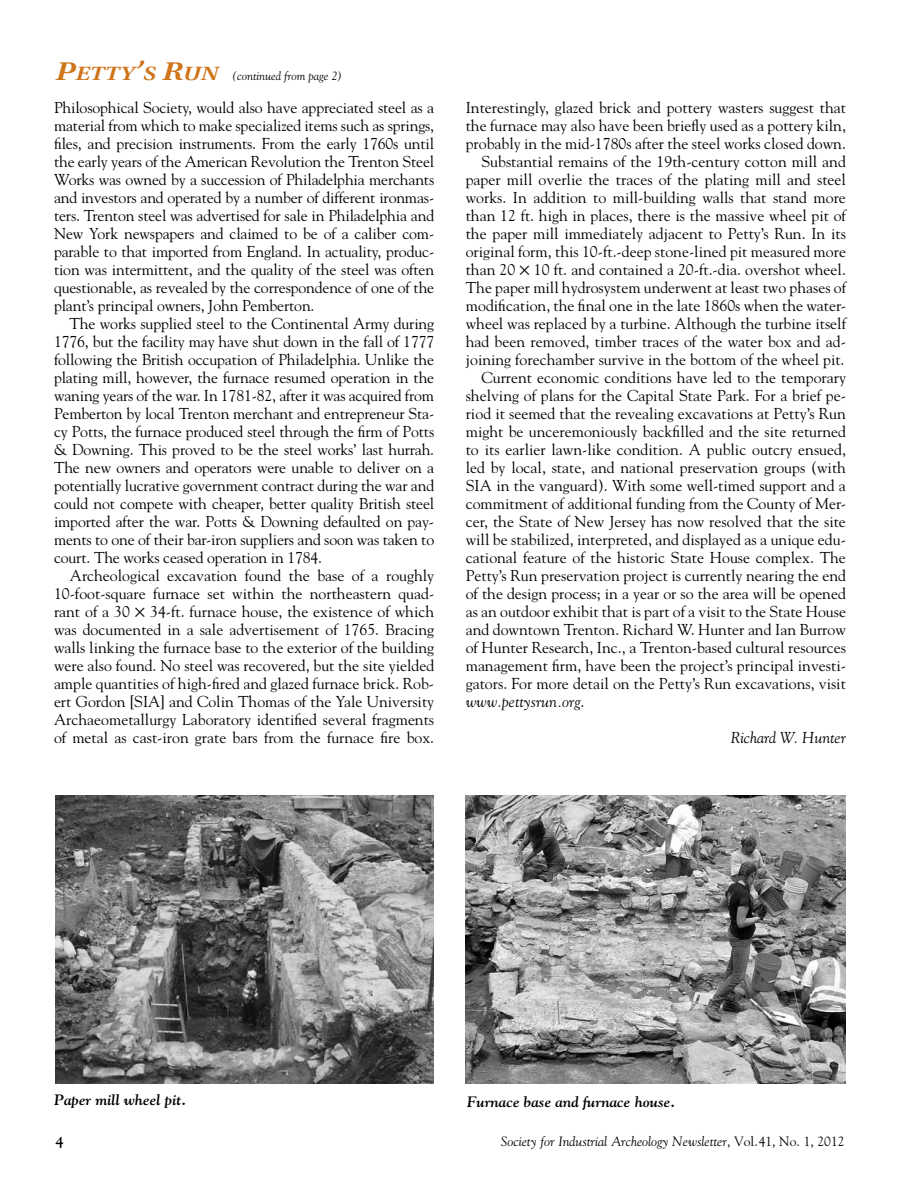
<style>
.page{position:relative;width:918px;height:1188px;background:#fff}
.page>*{position:absolute;margin:0;border:0;box-sizing:border-box;transform-origin:0 0}
.t1{font:15.75px/18px "Goudy Std";color:#000;text-align:justify}
.t2{font:italic 15.75px "Goudy Std";color:#000}
.t3{font:italic 700 15px "Goudy Std";color:#000}
.t4{font:700 15px "Goudy Std";color:#000}
.t5{font:italic 13.5px "Goudy Std";color:#000}
.t6{font:italic 12px "Goudy Std";color:#000}
.s1{font-family:"Utopia Std";font-weight:600;font-size:27px;color:#cf7419}
.s2{font-family:"Utopia Std";font-weight:600;font-size:20.25px;color:#cf7419}
.s3{font-style:normal}
</style>
<div class="page">
<img style="left:466px;top:795px;width:380px;height:288px">
<img style="left:55px;top:795px;width:378px;height:288px">
<p class="t6" style="left:56px;top:69px;width:288px"><span class="s1">P</span><span class="s2">ETTY</span><span class="s1">’</span><span class="s2">S</span> <span class="s1">R</span><span class="s2">UN</span> (continued from page 2)</p>
<p class="t1" style="left:54px;top:99px;width:382px">Philosophical Society, would also have appreciated steel as a material from which to make specialized items such as springs, files, and precision instruments. From the early 1760s until the early years of the American Revolution the Trenton Steel Works was owned by a succession of Philadelphia merchants and investors and operated by a number of different ironmas&shy;ters. Trenton steel was advertised for sale in Philadelphia and New York newspapers and claimed to be of a caliber com&shy;parable to that imported from England. In actuality, produc&shy;tion was intermittent, and the quality of the steel was often questionable, as revealed by the correspondence of one of the plant’s principal owners, John Pemberton.</p>
<p class="t1" style="left:54px;top:315px;width:382px;text-indent:16px">The works supplied steel to the Continental Army during 1776, but the facility may have shut down in the fall of 1777 following the British occupation of Philadelphia. Unlike the plating mill, however, the furnace resumed operation in the waning years of the war. In 1781-82, after it was acquired from Pemberton by local Trenton merchant and entrepreneur Sta&shy;cy Potts, the furnace produced steel through the firm of Potts &amp; Downing. This proved to be the steel works’ last hurrah.<br>The new owners and operators were unable to deliver on a potentially lucrative government contract during the war and could not compete with cheaper, better quality British steel imported after the war. Potts &amp; Downing defaulted on pay&shy;ments to one of their bar-iron suppliers and soon was taken to court. The works ceased operation in 1784.</p>
<p class="t1" style="left:54px;top:567px;width:382px;text-indent:16px">Archeological excavation found the base of a roughly 10-foot-square furnace set within the northeastern quad&shy;rant of a 30 ✕ 34-ft. furnace house, the existence of which was documented in a sale advertisement of 1765. Bracing walls linking the furnace base to the exterior of the building were also found. No steel was recovered, but the site yielded ample quantities of high-fired and glazed furnace brick. Rob&shy;ert Gordon [SIA] and Colin Thomas of the Yale University Archaeometallurgy Laboratory identified several fragments of metal as cast-iron grate bars from the furnace fire box.</p>
<p class="t1" style="left:466px;top:99px;width:382px">Interestingly, glazed brick and pottery wasters suggest that</p>
<p class="t1" style="left:466px;top:117px;width:382px">the furnace may also have been briefly used as a pottery kiln,</p>
<p class="t1" style="left:466px;top:135px;width:382px">probably in the mid-1780s after the steel works closed down.</p>
<p class="t1" style="left:482px;top:153px;width:366px">Substantial remains of the 19th-century cotton mill and</p>
<p class="t1" style="left:466px;top:171px;width:382px">paper mill overlie the traces of the plating mill and steel</p>
<p class="t1" style="left:466px;top:189px;width:382px">works. In addition to mill-building walls that stand more</p>
<p class="t1" style="left:466px;top:207px;width:382px">than 12 ft. high in places, there is the massive wheel pit of</p>
<p class="t1" style="left:466px;top:225px;width:382px">the paper mill immediately adjacent to Petty’s Run. In its</p>
<p class="t1" style="left:466px;top:243px;width:382px">original form, this 10-ft.-deep stone-lined pit measured more</p>
<p class="t1" style="left:466px;top:261px;width:382px">than 20 ✕ 10 ft. and contained a 20-ft.-dia. overshot wheel.</p>
<p class="t1" style="left:466px;top:279px;width:382px">The paper mill hydrosystem underwent at least two phases of</p>
<p class="t1" style="left:466px;top:297px;width:382px">modification, the final one in the late 1860s when the water-</p>
<p class="t1" style="left:466px;top:315px;width:382px">wheel was replaced by a turbine. Although the turbine itself</p>
<p class="t1" style="left:466px;top:333px;width:382px">had been removed, timber traces of the water box and ad-</p>
<p class="t1" style="left:466px;top:351px;width:380px">joining forechamber survive in the bottom of the wheel pit.</p>
<p class="t1" style="left:482px;top:369px;width:366px">Current economic conditions have led to the temporary</p>
<p class="t1" style="left:466px;top:387px;width:382px">shelving of plans for the Capital State Park. For a brief pe-</p>
<p class="t1" style="left:466px;top:405px;width:382px">riod it seemed that the revealing excavations at Petty’s Run</p>
<p class="t1" style="left:466px;top:423px;width:382px">might be unceremoniously backfilled and the site returned</p>
<p class="t1" style="left:466px;top:441px;width:382px">to its earlier lawn-like condition. A public outcry ensued,</p>
<p class="t1" style="left:466px;top:459px;width:382px">led by local, state, and national preservation groups (with</p>
<p class="t1" style="left:466px;top:477px;width:382px">SIA in the vanguard). With some well-timed support and a</p>
<p class="t1" style="left:466px;top:495px;width:382px">commitment of additional funding from the County of Mer-</p>
<p class="t1" style="left:466px;top:513px;width:382px">cer, the State of New Jersey has now resolved that the site</p>
<p class="t1" style="left:466px;top:531px;width:382px">will be stabilized, interpreted, and displayed as a unique edu-</p>
<p class="t1" style="left:466px;top:549px;width:382px">cational feature of the historic State House complex. The</p>
<p class="t1" style="left:466px;top:567px;width:382px">Petty’s Run preservation project is currently nearing the end</p>
<p class="t1" style="left:466px;top:585px;width:382px">of the design process; in a year or so the area will be opened</p>
<p class="t1" style="left:466px;top:603px;width:382px">as an outdoor exhibit that is part of a visit to the State House</p>
<p class="t1" style="left:466px;top:621px;width:382px">and downtown Trenton. Richard W. Hunter and Ian Burrow</p>
<p class="t1" style="left:466px;top:639px;width:382px">of Hunter Research, Inc., a Trenton-based cultural resources</p>
<p class="t1" style="left:466px;top:657px;width:382px">management firm, have been the project’s principal investi-</p>
<p class="t1" style="left:466px;top:675px;width:382px">gators. For more detail on the Petty’s Run excavations, visit</p>
<p class="t2" style="left:466px;top:693px;width:120px">www.pettysrun.org<span class="s3">.</span></p>
<p class="t2" style="left:731px;top:729px;width:117px">Richard W. Hunter</p>
<p class="t3" style="left:54px;top:1090px;width:134px">Paper mill wheel pit.</p>
<p class="t3" style="left:467px;top:1092px;width:210px">Furnace base and furnace house.</p>
<p class="t4" style="left:56px;top:1133px;width:10px">4</p>
<p class="t5" style="left:501px;top:1133px;width:345px">Society for Industrial Archeology Newsletter<span class="s3">, Vol.41, No. 1, 2012</span></p>
</div>
